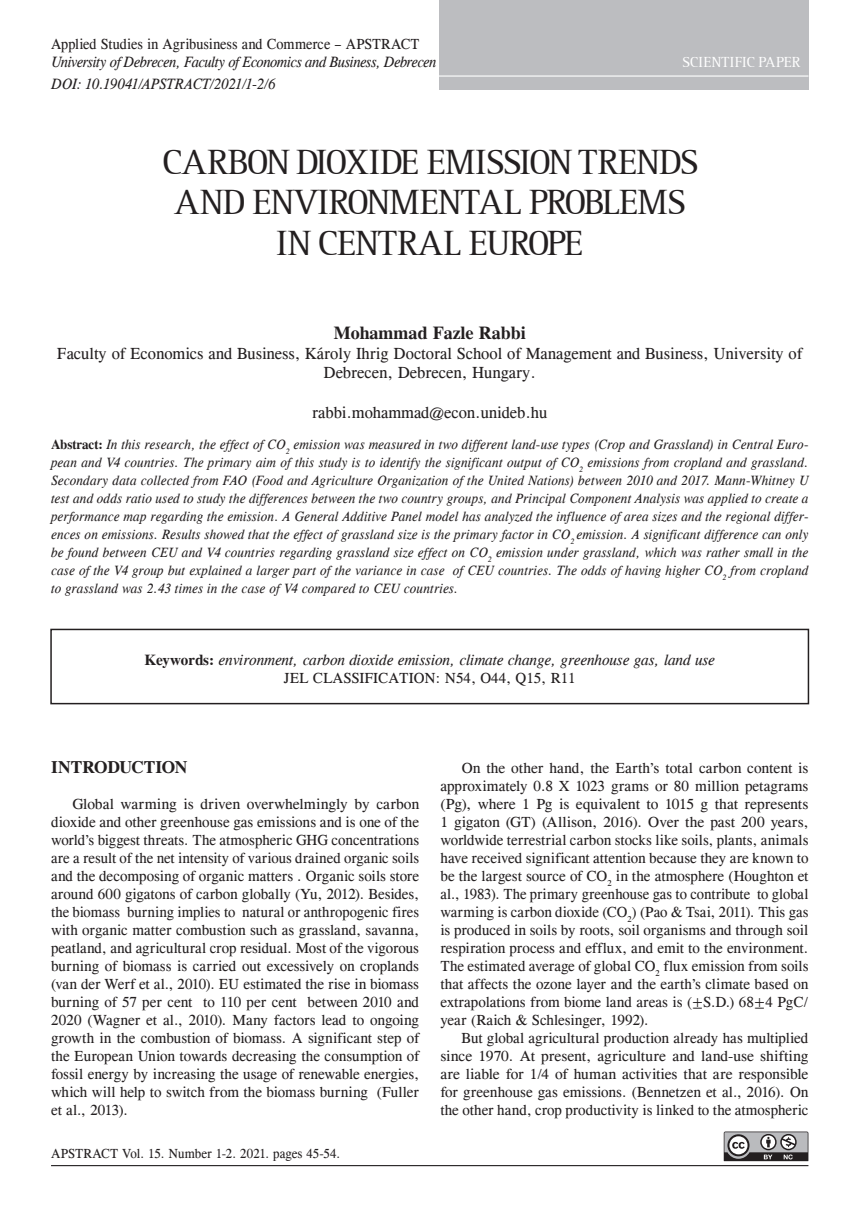
<style>
.page{position:relative;width:851px;height:1212px;background:#fff}
.page>*{position:absolute;margin:0;border:0;box-sizing:border-box;transform-origin:0 0}
.t1{font:36px/40.5px "Rotis Srf PFL";letter-spacing:-.015em;color:#231f20;text-align:center}
.t2{font:700 18px "CG Times";color:#231f20}
.t3{font:700 17.25px "CG Times";letter-spacing:-.015em;color:#231f20}
.t4{font:16.5px/19.8px "CG Times";color:#231f20;text-align:center}
.t5{font:15px/18px "CG Times";color:#231f20;text-align:justify}
.t6{font:italic 15px/18px "CG Times";color:#231f20;text-align:center}
.t7{font:italic 15px "CG Times";letter-spacing:-.025em;color:#231f20;scale:.95 1}
.t8{font:15px "CG Times";color:#231f20;scale:.95 1}
.t9{font:italic 15px "CG Times";color:#231f20;scale:.95 1}
.t10{font:15px "Rotis Srf PFL";letter-spacing:.015em;color:#fff}
.t11{font:italic 13.5px/18px "CG Times";letter-spacing:.02em;color:#231f20;text-align:justify;scale:.96 1}
.t12{font:13.5px "CG Times";color:#231f20;scale:.96 1}
.s1{font-weight:700;font-style:normal}
.s2{font-style:normal}
</style>
<div class="page">
<div style="left:438px;top:0;width:370px;height:89px;background:#bcbdc0"></div>
<hr style="left:51px;top:1165px;width:757px;height:1px;background:#231f20">
<hr style="left:51px;top:75px;width:757px;height:2px;background:#fff">
<div style="left:50px;top:629px;width:759px;height:75px;border:2px solid #231f20"></div>
<svg style="left:723px;top:1131px;width:85px;height:30px;background:#8a888a"></svg>
<img style="left:212px;top:628px;width:424px;height:77px">
<p class="t8" style="left:51px;top:35px;width:389px">Applied Studies in Agribusiness and Commerce – APSTRACT</p>
<p class="t7" style="left:51px;top:53px;width:407px">University of Debrecen, Faculty of Economics and Business, Debrecen</p>
<p class="t10" style="left:682px;top:52px;width:119px">SCIENTIFIC PAPER</p>
<p class="t9" style="left:52px;top:76px;width:237px">DOI: 10.19041/APSTRACT/2021/1-2/6</p>
<h1 class="t1" style="left:162px;top:143px;width:537px">CARBON DIOXIDE EMISSION TRENDS<br>AND ENVIRONMENTAL PROBLEMS<br>IN CENTRAL EUROPE</h1>
<p class="t2" style="left:334px;top:322px;width:193px">Mohammad Fazle Rabbi</p>
<p class="t4" style="left:57px;top:343px;width:746px">Faculty of Economics and Business, Károly Ihrig Doctoral School of Management and Business, University of<br>Debrecen, Debrecen, Hungary.</p>
<p class="t4" style="left:312px;top:403px;width:237px">rabbi.mohammad@econ.unideb.hu</p>
<p class="t11" style="left:51px;top:436px;width:790px"><span class="s1">Abstract:</span> In this research, the effect of CO<sub>2</sub> emission was measured in two different land-use types (Crop and Grassland) in Central Euro&shy;pean and V4 countries. The primary aim of this study is to identify the significant output of CO<sub>2</sub> emissions from cropland and grassland.<br>Secondary data collected from FAO (Food and Agriculture Organization of the United Nations) between 2010 and 2017. Mann-Whitney U test and odds ratio used to study the differences between the two country groups, and Principal Component Analysis was applied to create a performance map regarding the emission. A General Additive Panel model has analyzed the influence of area sizes and the regional differ&shy;ences on emissions. Results showed that the effect of grassland size is the primary factor in CO<sub>2</sub> emission. A significant difference can only be found between CEU and V4 countries regarding grassland size effect on CO<sub>2</sub> emission under grassland, which was rather small in the case of the V4 group but explained a larger part of the variance in case of CEU countries. The odds of having higher CO<sub>2</sub> from cropland to grassland was 2.43 times in the case of V4 compared to CEU countries.</p>
<p class="t6" style="left:144px;top:651px;width:572px"><span class="s1">Keywords:</span> environment, carbon dioxide emission, climate change, greenhouse gas, land use<br><span class="s2">JEL CLASSIFICATION: N54, O44, Q15, R11</span></p>
<p class="t3" style="left:51px;top:757px;width:138px">INTRODUCTION</p>
<p class="t5" style="left:51px;top:795px;width:369px;text-indent:21px">Global warming is driven overwhelmingly by carbon dioxide and other greenhouse gas emissions and is one of the world’s biggest threats. The atmospheric GHG concentrations are a result of the net intensity of various drained organic soils and the decomposing of organic matters . Organic soils store around 600 gigatons of carbon globally (Yu, 2012). Besides, the biomass burning implies to natural or anthropogenic fires with organic matter combustion such as grassland, savanna, peatland, and agricultural crop residual. Most of the vigorous burning of biomass is carried out excessively on croplands (van der Werf et al., 2010). EU estimated the rise in biomass burning of 57 per cent to 110 per cent between 2010 and 2020 (Wagner et al., 2010). Many factors lead to ongoing growth in the combustion of biomass. A significant step of the European Union towards decreasing the consumption of fossil energy by increasing the usage of renewable energies, which will help to switch from the biomass burning (Fuller et al., 2013).</p>
<p class="t12" style="left:51px;top:1145px;width:303px">APSTRACT Vol. 15. Number 1-2. 2021. pages 45-54.</p>
<p class="t5" style="left:440px;top:759px;width:369px;text-indent:21px">On the other hand, the Earth’s total carbon content is approximately 0.8 X 1023 grams or 80 million petagrams (Pg), where 1 Pg is equivalent to 1015 g that represents 1 gigaton (GT) (Allison, 2016). Over the past 200 years, worldwide terrestrial carbon stocks like soils, plants, animals have received significant attention because they are known to be the largest source of CO<sub>2</sub> in the atmosphere (Houghton et al., 1983). The primary greenhouse gas to contribute to global warming is carbon dioxide (CO<sub>2</sub>) (Pao &amp; Tsai, 2011). This gas is produced in soils by roots, soil organisms and through soil respiration process and efflux, and emit to the environment.<br>The estimated average of global CO<sub>2</sub> flux emission from soils that affects the ozone layer and the earth’s climate based on extrapolations from biome land areas is (±S.D.) 68±4 PgC/ year (Raich &amp; Schlesinger, 1992).</p>
<p class="t5" style="left:440px;top:1029px;width:369px;text-indent:21px">But global agricultural production already has multiplied since 1970. At present, agriculture and land-use shifting are liable for 1/4 of human activities that are responsible for greenhouse gas emissions. (Bennetzen et al., 2016). On the other hand, crop productivity is linked to the atmospheric</p>
</div>
